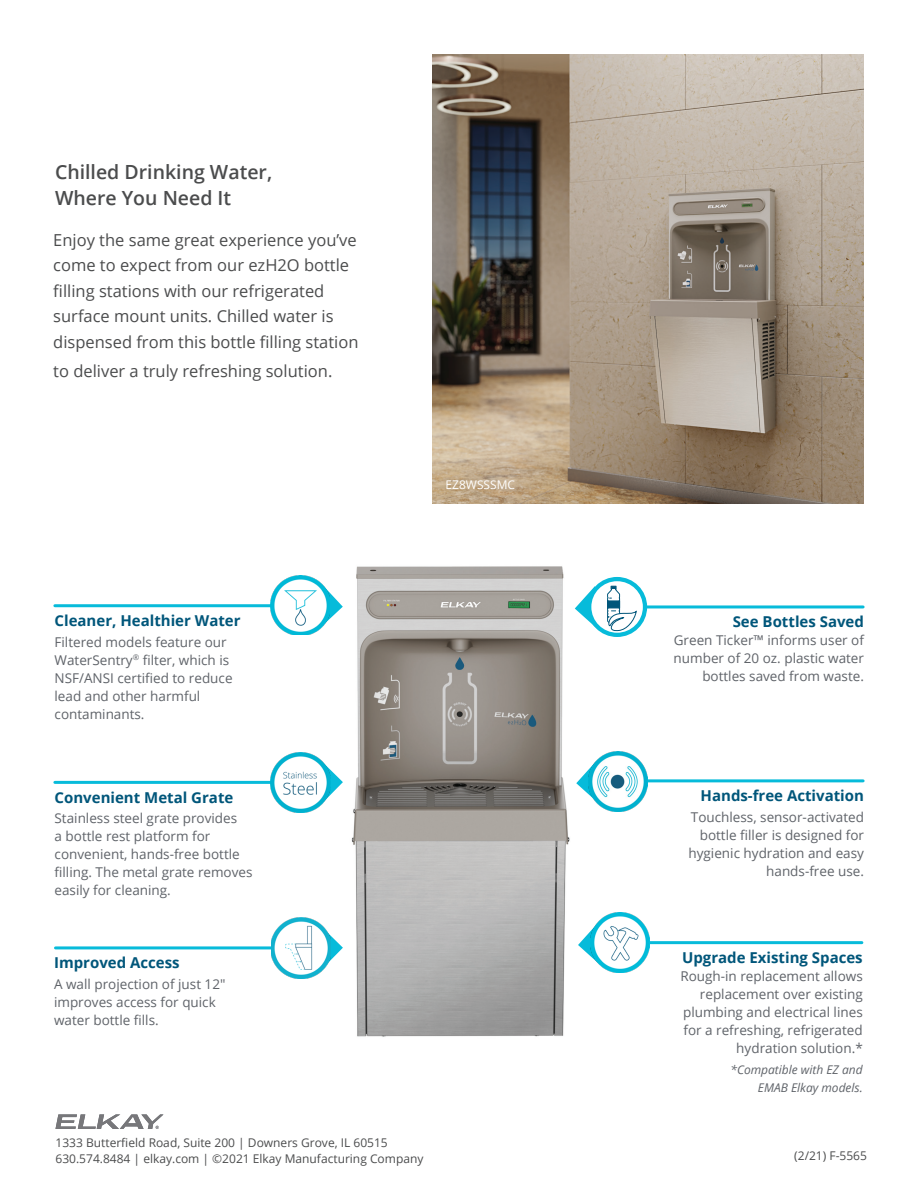
<style>
.page{position:relative;width:918px;height:1188px;background:#fff}
.page>*{position:absolute;margin:0;border:0;box-sizing:border-box;transform-origin:0 0}
.t1{font:600 19.5px/25.5px "Open Sans";color:#4b4c4d}
.t2{font:16.5px/25.5px "Open Sans";color:#4b4c4d}
.t3{font:700 15px "Open Sans";color:#00567a}
.t4{font:13.5px/18px "Open Sans";color:#5f6369}
.t5{font:12px "Open Sans";color:#4b4c4d}
.t6{font:italic 12px/18px "Open Sans";color:#5f6369;text-align:right}
.caption_subhead{font:12px "Open Sans";color:#fff}
</style>
<div class="page">
<svg style="left:55px;top:1114px;width:108px;height:15px"></svg>
<img style="left:351px;top:566px;width:224px;height:471px">
<hr style="left:55px;top:604px;width:230px;height:3px;background:#07bbda">
<hr style="left:618px;top:605px;width:245px;height:3px;background:#07bbda">
<hr style="left:631px;top:941px;width:231px;height:3px;background:#07bbda">
<svg style="left:575px;top:586px;width:20px;height:39px"></svg>
<div style="left:587px;top:577px;width:60px;height:60px;background:#07bbda;border-radius:50%"></div>
<div style="left:591px;top:581px;width:52px;height:52px;background:#fff;border-radius:50%"></div>
<svg style="left:607px;top:586px;width:30px;height:46px"></svg>
<hr style="left:55px;top:946px;width:251px;height:3px;background:#07bbda">
<svg style="left:578px;top:932px;width:12px;height:24px"></svg>
<img style="left:590px;top:913px;width:60px;height:59px">
<svg style="left:331px;top:936px;width:12px;height:24px"></svg>
<hr style="left:55px;top:781px;width:237px;height:3px;background:#07bbda">
<svg style="left:330px;top:769px;width:13px;height:27px"></svg>
<img style="left:271px;top:753px;width:59px;height:59px">
<hr style="left:628px;top:779px;width:235px;height:3px;background:#07bbda">
<svg style="left:576px;top:770px;width:12px;height:24px"></svg>
<svg style="left:330px;top:593px;width:13px;height:26px"></svg>
<img style="left:588px;top:752px;width:60px;height:59px">
<img style="left:432px;top:54px;width:432px;height:450px">
<img style="left:271px;top:575px;width:59px;height:60px">
<img style="left:271px;top:918px;width:60px;height:60px">
<p class="t1" style="left:55px;top:159px;width:219px">Chilled Drinking Water,<br>Where You Need It</p>
<p class="t2" style="left:53px;top:226px;width:307px">Enjoy the same great experience you’ve come to expect from our ezH2O bottle filling stations with our refrigerated surface mount units. Chilled water is dispensed from this bottle filling station</p>
<p class="t2" style="left:53px;top:357px;width:281px">to deliver a truly refreshing solution.</p>
<p class="t3" style="left:55px;top:610px;width:188px">Cleaner, Healthier Water</p>
<p class="t4" style="left:55px;top:633px;width:180px">Filtered models feature our<br>WaterSentry<sup>®</sup> filter, which is<br>NSF/ANSI certified to reduce lead and other harmful contaminants.</p>
<p class="t3" style="left:55px;top:787px;width:180px">Convenient Metal Grate</p>
<p class="t4" style="left:55px;top:809px;width:200px">Stainless steel grate provides<br>a bottle rest platform for convenient, hands-free bottle filling. The metal grate removes easily for cleaning.</p>
<p class="t3" style="left:54px;top:952px;width:127px">Improved Access</p>
<p class="t4" style="left:54px;top:975px;width:173px">A wall projection of just 12″ improves access for quick water bottle fills.</p>
<p class="caption_subhead" style="left:446px;top:477px;width:71px">EZ8WSSSMC</p>
<p class="t3" style="left:733px;top:611px;width:133px">See Bottles Saved</p>
<p class="t4" style="left:674px;top:631px;width:192px;text-align:right">Green Ticker™ informs user of number of 20 oz. plastic water bottles saved from waste.</p>
<p class="t3" style="left:701px;top:785px;width:165px">Hands-free Activation</p>
<p class="t4" style="left:688px;top:808px;width:177px;text-align:right">Touchless, sensor-activated bottle filler is designed for hygienic hydration and easy hands-free use.</p>
<p class="t3" style="left:682px;top:947px;width:182px">Upgrade Existing Spaces</p>
<p class="t4" style="left:680px;top:967px;width:184px;text-align:right">Rough-in replacement allows replacement over existing plumbing and electrical lines for a refreshing, refrigerated hydration solution.*</p>
<p class="t6" style="left:730px;top:1060px;width:134px">*Compatible with EZ and<br>EMAB Elkay models.</p>
<p class="t5" style="left:55px;top:1134px;width:334px">1333 Butterfield Road, Suite 200 | Downers Grove, IL 60515</p>
<p class="t5" style="left:55px;top:1151px;width:369px">630.574.8484 | elkay.com | ©2021 Elkay Manufacturing Company</p>
<p class="t5" style="left:794px;top:1148px;width:74px">(2/21) F-5565</p>
</div>
